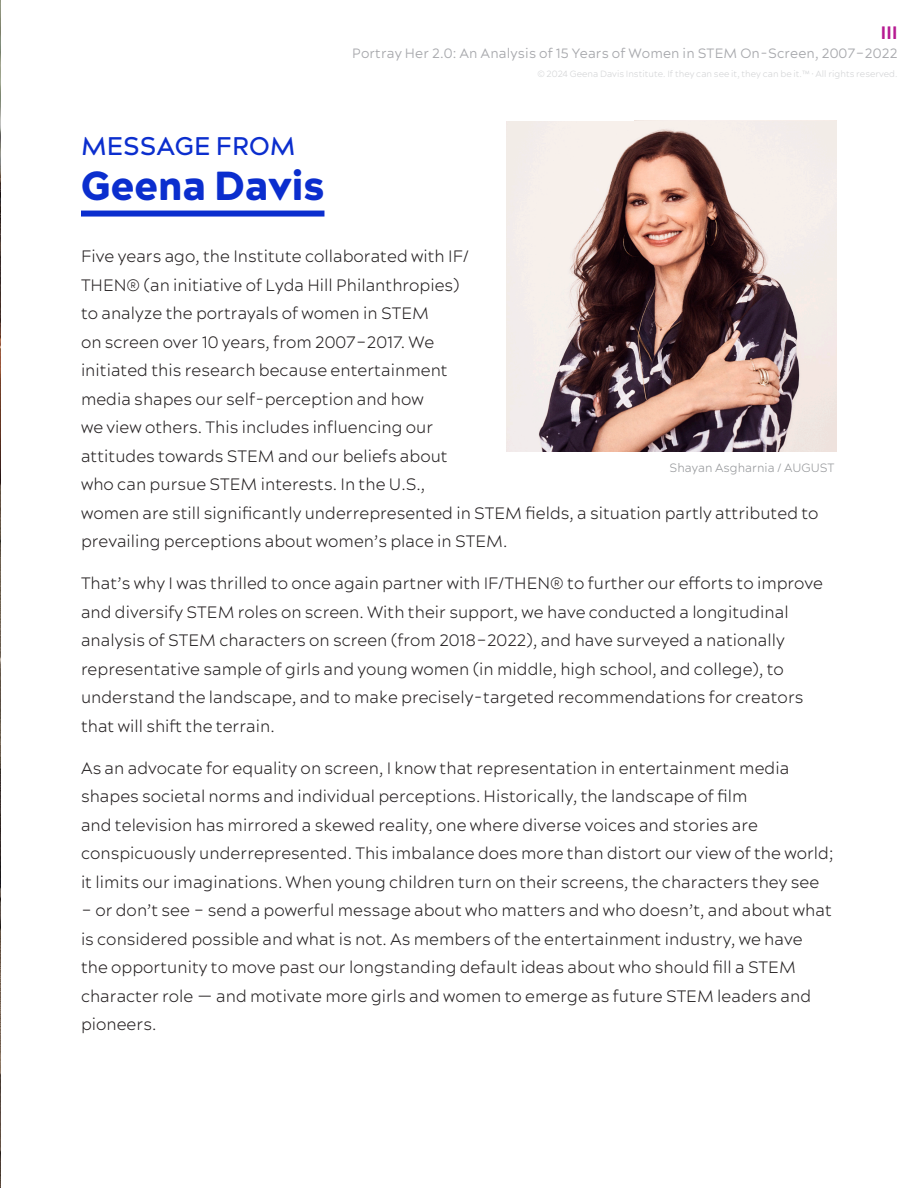
<style>
.page{position:relative;width:918px;height:1188px;background:#fff}
.page>*{position:absolute;margin:0;border:0;box-sizing:border-box;transform-origin:0 0}
.Heading_2{font:900 40.5px "Acherus Grotesque";color:#0b2ece}
.Heading_2-2{font:500 25.5px "Acherus Grotesque";color:#0b2ece}
.t1{font:800 18px "Acherus Grotesque";color:#b61b92}
.Body_copy{font:300 16.5px/28.5px "Acherus Grotesque";color:#231f20}
.t2{font:13.5px "Acherus Grotesque";letter-spacing:.01em;color:#a8a9ad}
.Source{font:300 12px "Acherus Grotesque";color:#939598}
.Body_copy-2{font:300 9px "Acherus Grotesque";color:#d1d2d4}
</style>
<div class="page">
<img style="left:0;top:0;width:1px;height:1188px">
<div style="left:81px;top:211px;width:243px;height:6px;background:#0b2ece"></div>
<img style="left:506px;top:121px;width:330px;height:330px">
<p class="Heading_2-2" style="left:81px;top:130px;width:216px">MESSAGE FROM</p>
<p class="Heading_2" style="left:81px;top:160px;width:245px">Geena Davis</p>
<p class="t1" style="left:881px;top:21px;width:18px">III</p>
<p class="Body_copy-2" style="left:537px;top:68px;width:362px">© 2024 Geena Davis Institute. If they can see it, they can be it.™ • All rights reserved.</p>
<p class="t2" style="left:352px;top:45px;width:547px">Portray Her 2.0: An Analysis of 15 Years of Women in STEM On-Screen, 2007–2022</p>
<p class="Body_copy" style="left:81px;top:242px;width:739px">Five years ago, the Institute collaborated with IF/<br>THEN® (an initiative of Lyda Hill Philanthropies)<br>to analyze the portrayals of women in STEM<br>on screen over 10 years, from 2007–2017. We<br>initiated this research because entertainment<br>media shapes our self-perception and how<br>we view others. This includes influencing our<br>attitudes towards STEM and our beliefs about<br>who can pursue STEM interests. In the U.S.,<br>women are still significantly underrepresented in STEM fields, a situation partly attributed to prevailing perceptions about women’s place in STEM.</p>
<p class="Body_copy" style="left:81px;top:569px;width:744px">That’s why I was thrilled to once again partner with IF/THEN® to further our efforts to improve and diversify STEM roles on screen. With their support, we have conducted a longitudinal analysis of STEM characters on screen (from 2018–2022), and have surveyed a nationally representative sample of girls and young women (in middle, high school, and college), to understand the landscape, and to make precisely-targeted recommendations for creators that will shift the terrain.</p>
<p class="Body_copy" style="left:81px;top:753px;width:754px">As an advocate for equality on screen, I know that representation in entertainment media shapes societal norms and individual perceptions. Historically, the landscape of film<br>and television has mirrored a skewed reality, one where diverse voices and stories are conspicuously underrepresented. This imbalance does more than distort our view of the world; it limits our imaginations. When young children turn on their screens, the characters they see</p>
<p class="Body_copy" style="left:81px;top:896px;width:752px">– or don’t see – send a powerful message about who matters and who doesn’t, and about what is considered possible and what is not. As members of the entertainment industry, we have the opportunity to move past our longstanding default ideas about who should fill a STEM character role — and motivate more girls and women to emerge as future STEM leaders and pioneers.</p>
<p class="Source" style="left:670px;top:460px;width:167px">Shayan Asgharnia / AUGUST</p>
</div>
